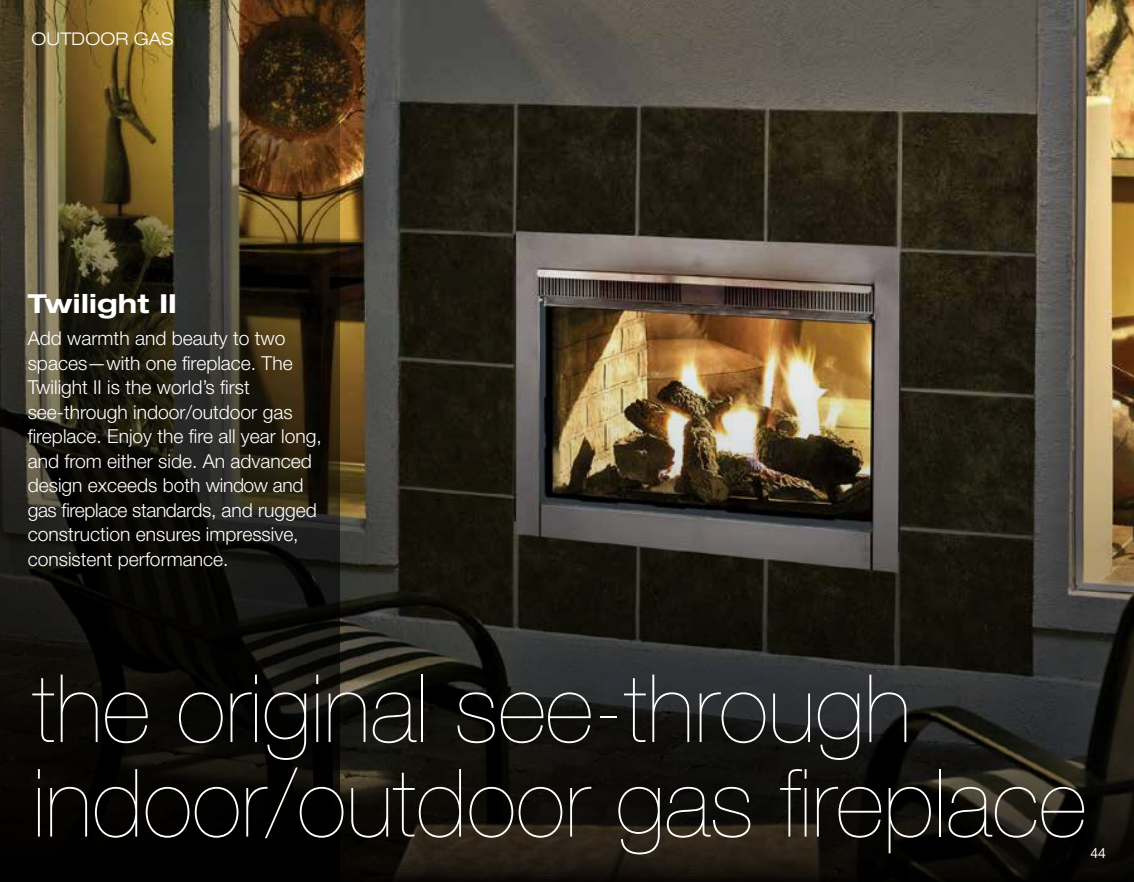
<style>
.page{position:relative;width:1134px;height:882px;background:#fff}
.page>*{position:absolute;margin:0;border:0;box-sizing:border-box;transform-origin:0 0}
.t1{font:200 94.5px/94.5px "Helvetica Neue";color:#fff}
.t2{font:700 expanded 26.25px "Helvetica Neue";letter-spacing:.01em;color:#fff}
.t3{font:300 19.25px/24.5px "Helvetica Neue";color:#fff}
.t4{font:300 expanded 17.5px "Helvetica Neue";letter-spacing:.01em;color:#fff}
.t5{font:14px "Helvetica Neue";color:#fff}
</style>
<div class="page">
<img style="left:0;top:0;width:1134px;height:882px">
<p class="t4" style="left:32px;top:28px;width:143px">OUTDOOR GAS</p>
<h2 class="t2" style="left:28px;top:287px;width:151px">Twilight II</h2>
<p class="t3" style="left:28px;top:326px;width:296px">Add warmth and beauty to two spaces—with one fireplace. The<br>Twilight II is the world’s first see-through indoor/outdoor gas fireplace. Enjoy the fire all year long, and from either side. An advanced design exceeds both window and gas fireplace standards, and rugged construction ensures impressive, consistent performance.</p>
<h1 class="t1" style="left:33px;top:661px;width:1055px">the original see-through indoor/outdoor gas fireplace</h1>
<p class="t5" style="left:1090px;top:845px;width:17px">44</p>
</div>
